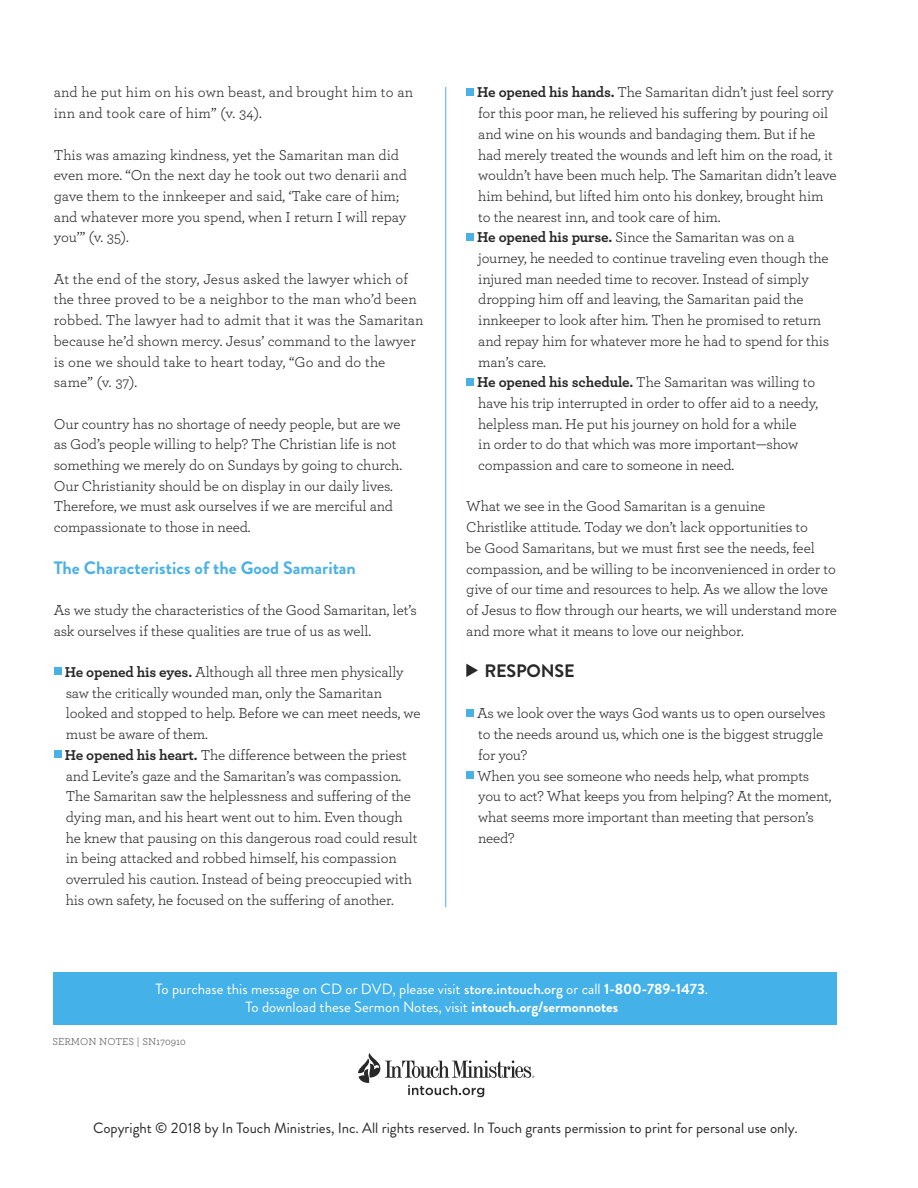
<style>
.page{position:relative;width:918px;height:1188px;background:#fff}
.page>*{position:absolute;margin:0;border:0;box-sizing:border-box;transform-origin:0 0}
.t1{font:700 18px "Brandon Grotesque";color:#4ab1e4}
.t2{font:700 18px "Brandon Grotesque";letter-spacing:-.01em;color:#292829}
.t3{font:15px/20.7px "Archer";letter-spacing:-.01em;color:#292829}
.t4{font:15px/20.7px "Archer";letter-spacing:.01em;color:#292829}
.t5{font:14.85px/18px "Brandon Grotesque";color:#fff;text-align:center}
.t6{font:14.85px "Brandon Grotesque";color:#292829}
.t7{font:10.5px "Archer";color:#58595b}
.s1{font-weight:700}
.s2{font-weight:500}
</style>
<div class="page">
<div style="left:54px;top:668px;width:8px;height:7px;background:#4ab1e4"></div>
<div style="left:54px;top:750px;width:8px;height:8px;background:#4ab1e4"></div>
<div style="left:466px;top:88px;width:8px;height:8px;background:#4ab1e4"></div>
<div style="left:466px;top:233px;width:8px;height:8px;background:#4ab1e4"></div>
<div style="left:466px;top:378px;width:8px;height:8px;background:#4ab1e4"></div>
<svg style="left:466px;top:664px;width:12px;height:13px"></svg>
<div style="left:466px;top:709px;width:8px;height:8px;background:#4ab1e4"></div>
<div style="left:466px;top:771px;width:8px;height:8px;background:#4ab1e4"></div>
<hr style="left:445px;top:87px;width:1px;height:820px;background:#44b2e8">
<div style="left:54px;top:972px;width:783px;height:53px;background:#44b2e8"></div>
<svg style="left:358px;top:1053px;width:176px;height:44px"></svg>
<p class="t4" style="left:54px;top:82px;width:361px">and he put him on his own beast, and brought him to an inn and took care of him” (v. 34).</p>
<p class="t3" style="left:54px;top:144px;width:355px">This was amazing kindness, yet the Samaritan man did even more. “On the next day he took out two denarii and gave them to the innkeeper and said, ‘Take care of him; and whatever more you spend, when I return I will repay you’” (v. 35).</p>
<p class="t3" style="left:54px;top:268px;width:371px">At the end of the story, Jesus asked the lawyer which of the three proved to be a neighbor to the man who’d been robbed. The lawyer had to admit that it was the Samaritan because he’d shown mercy. Jesus’ command to the lawyer is one we should take to heart today, “Go and do the same” (v. 37).</p>
<p class="t3" style="left:54px;top:413px;width:350px">Our country has no shortage of needy people, but are we as God’s people willing to help? The Christian life is not something we merely do on Sundays by going to church.<br>Our Christianity should be on display in our daily lives.<br>Therefore, we must ask ourselves if we are merciful and compassionate to those in need.</p>
<p class="t1" style="left:54px;top:555px;width:304px">The Characteristics of the Good Samaritan</p>
<p class="t3" style="left:54px;top:599px;width:365px">As we study the characteristics of the Good Samaritan, let’s ask ourselves if these qualities are true of us as well.</p>
<p class="t3" style="left:65px;top:661px;width:358px"><span class="s1">He opened his eyes.</span> Although all three men physically saw the critically wounded man, only the Samaritan looked and stopped to help. Before we can meet needs, we must be aware of them.<br><span class="s1">He opened his heart.</span> The difference between the priest and Levite’s gaze and the Samaritan’s was compassion.<br>The Samaritan saw the helplessness and suffering of the dying man, and his heart went out to him. Even though<br>he knew that pausing on this dangerous road could result in being attacked and robbed himself, his compassion overruled his caution. Instead of being preoccupied with his own safety, he focused on the suffering of another.</p>
<p class="t3" style="left:477px;top:82px;width:361px"><span class="s1">He opened his hands.</span> The Samaritan didn’t just feel sorry for this poor man, he relieved his suffering by pouring oil and wine on his wounds and bandaging them. But if he had merely treated the wounds and left him on the road, it wouldn’t have been much help. The Samaritan didn’t leave him behind, but lifted him onto his donkey, brought him to the nearest inn, and took care of him.<br><span class="s1">He opened his purse.</span> Since the Samaritan was on a journey, he needed to continue traveling even though the injured man needed time to recover. Instead of simply dropping him off and leaving, the Samaritan paid the innkeeper to look after him. Then he promised to return and repay him for whatever more he had to spend for this man’s care.<br><span class="s1">He opened his schedule.</span> The Samaritan was willing to have his trip interrupted in order to offer aid to a needy, helpless man. He put his journey on hold for a while<br>in order to do that which was more important—show compassion and care to someone in need.</p>
<p class="t3" style="left:466px;top:496px;width:372px">What we see in the Good Samaritan is a genuine<br>Christlike attitude. Today we don’t lack opportunities to<br>be Good Samaritans, but we must first see the needs, feel compassion, and be willing to be inconvenienced in order to give of our time and resources to help. As we allow the love of Jesus to flow through our hearts, we will understand more and more what it means to love our neighbor.</p>
<p class="t2" style="left:484px;top:658px;width:92px">RESPONSE</p>
<p class="t3" style="left:477px;top:703px;width:356px">As we look over the ways God wants us to open ourselves to the needs around us, which one is the biggest struggle for you?<br>When you see someone who needs help, what prompts you to act? What keeps you from helping? At the moment, what seems more important than meeting that person’s need?</p>
<p class="t5" style="left:156px;top:980px;width:554px">To purchase this message on CD or DVD, please visit <span class="s2">store.intouch.org</span> or call <span class="s1">1-800-789-1473</span>.<br>To download these Sermon Notes, visit <span class="s1">intouch.org/sermonnotes</span></p>
<p class="t7" style="left:52px;top:1035px;width:135px">SERMON NOTES | SN170910</p>
<p class="t6" style="left:93px;top:1117px;width:706px">Copyright © 2018 by In Touch Ministries, Inc. All rights reserved. In Touch grants permission to print for personal use only.</p>
</div>
